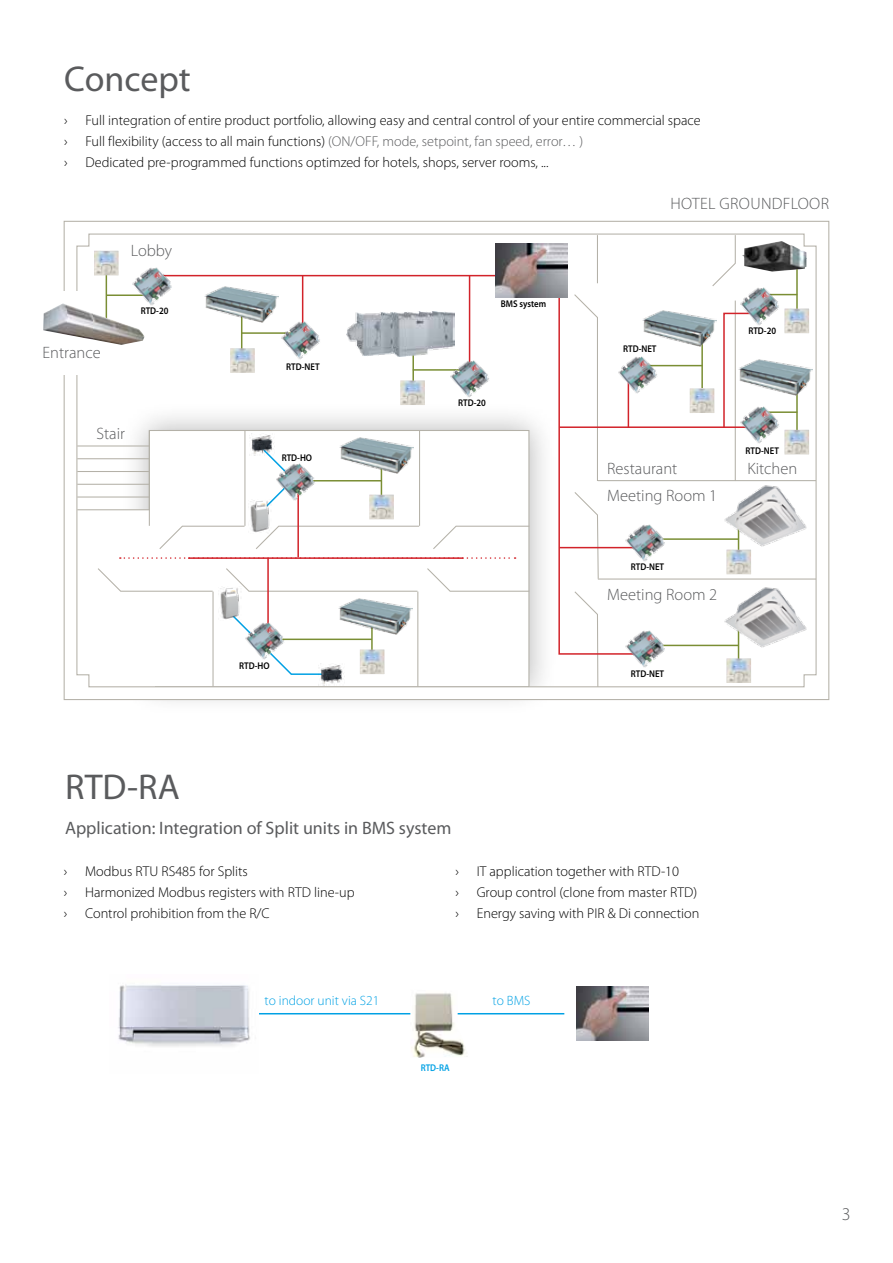
<style>
.page{position:relative;width:893px;height:1263px;background:#fff}
.page>*{position:absolute;margin:0;border:0;box-sizing:border-box;transform-origin:0 0}
.t1{font:36px "Myriad Pro";color:#5a5b5d}
.t2{font:18px "Myriad Pro";color:#5a5b5d}
.t3{font:300 18px "Myriad Pro";color:#5a5b5d}
.t4{font:300 16.5px "Myriad Pro";color:#5a5b5d}
.t5{font:300 14.25px/21px "Myriad Pro";color:#000}
.t6{font:300 13.5px "Myriad Pro";color:#00a1e4}
.t7{font:600 9.75px "Myriad Pro";color:#000;scale:.9 1}
.t8{font:600 9.75px "Myriad Pro";color:#00a1e4;scale:.9 1}
.s1{color:#5a5b5d}
</style>
<div class="page">
<hr style="left:219px;top:1013px;width:345px;height:1px;background:#00a1e4">
<img style="left:118px;top:985px;width:140px;height:62px">
<img style="left:576px;top:986px;width:72px;height:54px">
<img style="left:410px;top:993px;width:59px;height:64px">
<svg style="left:63px;top:220px;width:767px;height:481px"></svg>
<div style="left:54px;top:291px;width:30px;height:84px;background:#fff"></div>
<hr style="left:701px;top:337px;width:2px;height:51px;background:#7a8e34">
<hr style="left:796px;top:387px;width:2px;height:50px;background:#7a8e34">
<hr style="left:796px;top:269px;width:2px;height:51px;background:#7a8e34">
<hr style="left:764px;top:411px;width:33px;height:2px;background:#7a8e34">
<hr style="left:764px;top:294px;width:33px;height:1px;background:#7a8e34">
<hr style="left:642px;top:365px;width:60px;height:1px;background:#7a8e34">
<svg style="left:231px;top:655px;width:99px;height:21px"></svg>
<hr style="left:655px;top:645px;width:83px;height:1px;background:#7a8e34">
<svg style="left:161px;top:274px;width:494px;height:381px"></svg>
<img style="left:619px;top:630px;width:57px;height:40px">
<hr style="left:297px;top:482px;width:2px;height:75px;background:#d2232a">
<hr style="left:628px;top:373px;width:1px;height:55px;background:#d2232a">
<svg style="left:722px;top:312px;width:29px;height:117px"></svg>
<hr style="left:302px;top:275px;width:1px;height:58px;background:#d2232a">
<hr style="left:469px;top:275px;width:1px;height:99px;background:#d2232a">
<hr style="left:559px;top:426px;width:191px;height:2px;background:#d2232a">
<hr style="left:559px;top:547px;width:94px;height:1px;background:#d2232a">
<hr style="left:267px;top:558px;width:2px;height:77px;background:#d2232a">
<hr style="left:299px;top:480px;width:82px;height:1px;background:#7a8e34">
<hr style="left:242px;top:332px;width:64px;height:2px;background:#7a8e34">
<hr style="left:106px;top:294px;width:44px;height:2px;background:#7a8e34">
<hr style="left:276px;top:638px;width:96px;height:2px;background:#7a8e34">
<svg style="left:120px;top:557px;width:396px;height:2px"></svg>
<img style="left:400px;top:380px;width:25px;height:25px">
<hr style="left:655px;top:538px;width:83px;height:2px;background:#7a8e34">
<img style="left:619px;top:523px;width:57px;height:40px">
<img style="left:443px;top:359px;width:58px;height:40px">
<img style="left:238px;top:621px;width:58px;height:40px">
<img style="left:276px;top:462px;width:51px;height:39px">
<img style="left:219px;top:586px;width:22px;height:34px">
<img style="left:249px;top:499px;width:22px;height:34px">
<img style="left:319px;top:663px;width:25px;height:22px">
<img style="left:249px;top:434px;width:26px;height:21px">
<img style="left:274px;top:321px;width:58px;height:40px">
<img style="left:347px;top:311px;width:107px;height:45px">
<hr style="left:381px;top:465px;width:1px;height:35px;background:#7a8e34">
<hr style="left:738px;top:524px;width:1px;height:35px;background:#7a8e34">
<hr style="left:241px;top:315px;width:1px;height:35px;background:#7a8e34">
<hr style="left:106px;top:272px;width:1px;height:58px;background:#7a8e34">
<hr style="left:371px;top:624px;width:2px;height:35px;background:#7a8e34">
<img style="left:369px;top:495px;width:25px;height:24px">
<img style="left:339px;top:437px;width:74px;height:37px">
<img style="left:360px;top:649px;width:24px;height:25px">
<img style="left:338px;top:598px;width:74px;height:37px">
<img style="left:230px;top:348px;width:25px;height:25px">
<img style="left:94px;top:251px;width:25px;height:24px">
<img style="left:204px;top:286px;width:74px;height:37px">
<hr style="left:738px;top:629px;width:1px;height:35px;background:#7a8e34">
<img style="left:723px;top:586px;width:84px;height:62px">
<img style="left:726px;top:658px;width:25px;height:25px">
<img style="left:723px;top:484px;width:84px;height:63px">
<img style="left:726px;top:550px;width:25px;height:24px">
<img style="left:642px;top:310px;width:74px;height:37px">
<img style="left:738px;top:358px;width:74px;height:37px">
<img style="left:733px;top:287px;width:58px;height:40px">
<img style="left:126px;top:267px;width:57px;height:40px">
<img style="left:733px;top:405px;width:58px;height:40px">
<img style="left:611px;top:355px;width:58px;height:40px">
<img style="left:784px;top:309px;width:25px;height:24px">
<img style="left:690px;top:388px;width:24px;height:25px">
<img style="left:784px;top:430px;width:25px;height:24px">
<img style="left:742px;top:241px;width:65px;height:31px">
<img style="left:495px;top:243px;width:73px;height:54px">
<img style="left:43px;top:303px;width:102px;height:42px">
<h1 class="t1" style="left:64px;top:57px;width:128px">Concept</h1>
<p class="t5" style="left:64px;top:109px;width:638px">› Full integration of entire product portfolio, allowing easy and central control of your entire commercial space › Full flexibility (access to all main functions) <span class="s1">(ON/OFF, mode, setpoint, fan speed, error… )<br></span>› Dedicated pre-programmed functions optimzed for hotels, shops, server rooms, ...</p>
<p class="t4" style="left:131px;top:240px;width:43px">Lobby</p>
<p class="t4" style="left:43px;top:343px;width:60px">Entrance</p>
<p class="t7" style="left:141px;top:304px;width:32px">RTD-20</p>
<p class="t4" style="left:97px;top:424px;width:30px">Stair</p>
<p class="t7" style="left:286px;top:361px;width:39px">RTD-NET</p>
<p class="t7" style="left:282px;top:452px;width:35px">RTD-HO</p>
<p class="t7" style="left:239px;top:659px;width:35px">RTD-HO</p>
<p class="t7" style="left:501px;top:298px;width:52px">BMS system</p>
<p class="t7" style="left:458px;top:397px;width:32px">RTD-20</p>
<p class="t4" style="left:670px;top:193px;width:61px">Hotel groundf</p>
<p class="t4" style="left:791px;top:193px;width:19px">loor</p>
<p class="t7" style="left:623px;top:342px;width:39px">RTD-NET</p>
<p class="t7" style="left:748px;top:324px;width:32px">RTD-20</p>
<p class="t4" style="left:607px;top:458px;width:72px">Restaurant</p>
<p class="t4" style="left:607px;top:485px;width:112px">Meeting Room 1</p>
<p class="t7" style="left:631px;top:561px;width:39px">RTD-NET</p>
<p class="t4" style="left:607px;top:585px;width:112px">Meeting Room 2</p>
<p class="t7" style="left:631px;top:667px;width:39px">RTD-NET</p>
<p class="t7" style="left:745px;top:445px;width:39px">RTD-NET</p>
<p class="t4" style="left:747px;top:458px;width:51px">Kitchen</p>
<h1 class="t1" style="left:65px;top:765px;width:116px">RTD-RA</h1>
<p class="t2" style="left:65px;top:817px;width:388px">Application: Integration of Split units in BMS system</p>
<p class="t5" style="left:64px;top:860px;width:292px">› Modbus RTU RS485 for Splits<br>› Harmonized Modbus registers with RTD line-up › Control prohibition from the R/C</p>
<p class="t5" style="left:455px;top:860px;width:245px">› IT application together with RTD-10<br>› Group control (clone from master RTD) › Energy saving with PIR &amp; Di connection</p>
<p class="t6" style="left:265px;top:992px;width:116px">to indoor unit via S21</p>
<p class="t6" style="left:493px;top:992px;width:39px">to BMS</p>
<p class="t8" style="left:421px;top:1061px;width:34px">RTD-RA</p>
<p class="t3" style="left:842px;top:1203px;width:10px">3</p>
</div>
